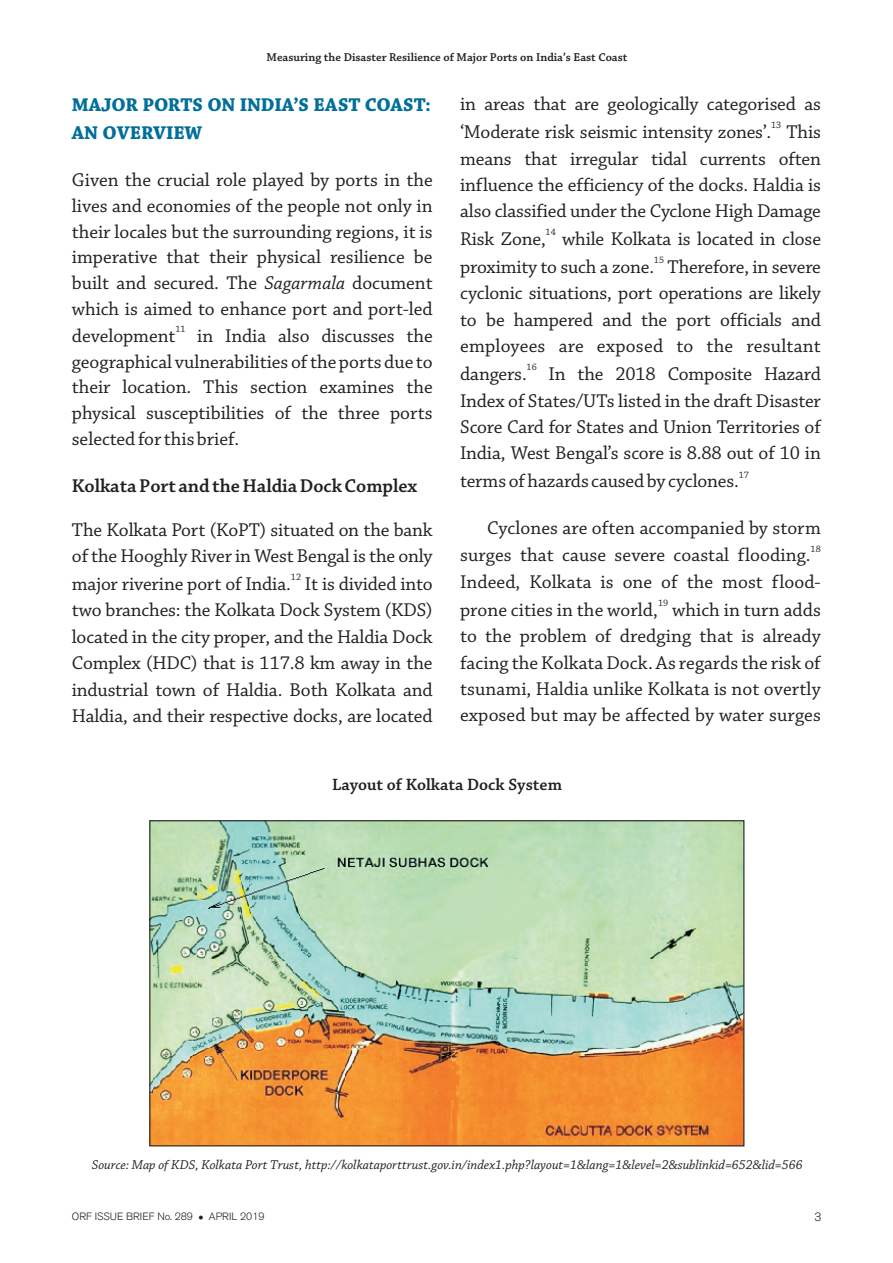
<style>
.page{position:relative;width:893px;height:1263px;background:#fff}
.page>*{position:absolute;margin:0;border:0;box-sizing:border-box;transform-origin:0 0}
.t1{font:19.5px/26.4px "Chaparral Pro";color:#231f20;text-align:justify}
.t2{font:700 19.5px/27.6px "Chaparral Pro";letter-spacing:-.01em;color:#006f9a}
.t3{font:600 19.5px "Chaparral Pro";color:#231f20}
.t4{font:600 17.25px "Chaparral Pro";color:#231f20}
.t5{font:italic 13.5px "Chaparral Pro";color:#231f20}
.t6{font:600 12px "Chaparral Pro";color:#231f20}
.t7{font:300 12px "Akzidenz Grotesk BQ";color:#231f20}
.t8{font:300 10.5px "Akzidenz Grotesk BQ";color:#231f20}
.t9{font:9.75px "Chaparral Pro";color:#231f20}
.s1{font-style:italic}
</style>
<div class="page">
<img style="left:151px;top:822px;width:591px;height:322px">
<p class="t6" style="left:267px;top:52px;width:362px">Measuring the Disaster Resilience of Major Ports on India’s East Coast</p>
<p class="t2" style="left:72px;top:92px;width:361px">MAJOR PORTS ON INDIA’S EAST COAST:<br>AN OVERVIEW</p>
<p class="t1" style="left:72px;top:169px;width:362px;line-height:25.7px">Given the crucial role played by ports in the lives and economies of the people not only in their locales but the surrounding regions, it is imperative that their physical resilience be built and secured. The <span class="s1">Sagarmala</span> document which is aimed to enhance port and port-led</p>
<p class="t9" style="left:175px;top:325px;width:12px">11</p>
<p class="t1" style="left:72px;top:324px;width:362px;line-height:25.7px">development in India also discusses the geographical vulnerabilities of the ports due to their location. This section examines the physical susceptibilities of the three ports selected for this brief.</p>
<p class="t3" style="left:72px;top:477px;width:347px">Kolkata Port and the Haldia Dock Complex</p>
<p class="t1" style="left:72px;top:518px;width:362px">The Kolkata Port (KoPT) situated on the bank of the Hooghly River in West Bengal is the only</p>
<p class="t9" style="left:291px;top:573px;width:12px">12</p>
<p class="t1" style="left:72px;top:572px;width:362px">major riverine port of India. It is divided into two branches: the Kolkata Dock System (KDS) located in the city proper, and the Haldia Dock Complex (HDC) that is 117.8 km away in the industrial town of Haldia. Both Kolkata and Haldia, and their respective docks, are located</p>
<p class="t1" style="left:460px;top:92px;width:362px">in areas that are geologically categorised as</p>
<p class="t9" style="left:771px;top:121px;width:12px">13</p>
<p class="t1" style="left:460px;top:120px;width:362px">‘Moderate risk seismic intensity zones’. This means that irregular tidal currents often influence the efficiency of the docks. Haldia is also classified under the Cyclone High Damage</p>
<p class="t9" style="left:546px;top:228px;width:12px">14</p>
<p class="t1" style="left:460px;top:227px;width:362px">Risk Zone, while Kolkata is located in close</p>
<p class="t9" style="left:654px;top:256px;width:12px">15</p>
<p class="t1" style="left:460px;top:255px;width:362px">proximity to such a zone. Therefore, in severe cyclonic situations, port operations are likely to be hampered and the port officials and employees are exposed to the resultant</p>
<p class="t9" style="left:527px;top:363px;width:12px">16</p>
<p class="t1" style="left:460px;top:362px;width:362px">dangers. In the 2018 Composite Hazard Index of States/UTs listed in the draft Disaster Score Card for States and Union Territories of India, West Bengal’s score is 8.88 out of 10 in</p>
<p class="t9" style="left:739px;top:470px;width:12px">17</p>
<p class="t1" style="left:460px;top:469px;width:280px">terms of hazards caused by cyclones.</p>
<p class="t1" style="left:487px;top:516px;width:335px">Cyclones are often accompanied by storm</p>
<p class="t9" style="left:811px;top:544px;width:12px">18</p>
<p class="t1" style="left:460px;top:543px;width:362px">surges that cause severe coastal flooding.<br>Indeed, Kolkata is one of the most flood-</p>
<p class="t9" style="left:658px;top:599px;width:12px">19</p>
<p class="t1" style="left:460px;top:598px;width:362px">prone cities in the world, which in turn adds to the problem of dredging that is already facing the Kolkata Dock. As regards the risk of tsunami, Haldia unlike Kolkata is not overtly exposed but may be affected by water surges</p>
<p class="t4" style="left:332px;top:777px;width:231px">Layout of Kolkata Dock System</p>
<p class="t5" style="left:92px;top:1159px;width:712px">Source: Map of KDS, Kolkata Port Trust, http://kolkataporttrust.gov.in/index1.php?layout=1&amp;lang=1&amp;level=2&amp;sublinkid=652&amp;lid=566</p>
<p class="t8" style="left:72px;top:1212px;width:194px">ORF ISSUE BRIEF No. 289 ●APRIL 2019</p>
<p class="t7" style="left:814px;top:1212px;width:8px">3</p>
</div>
